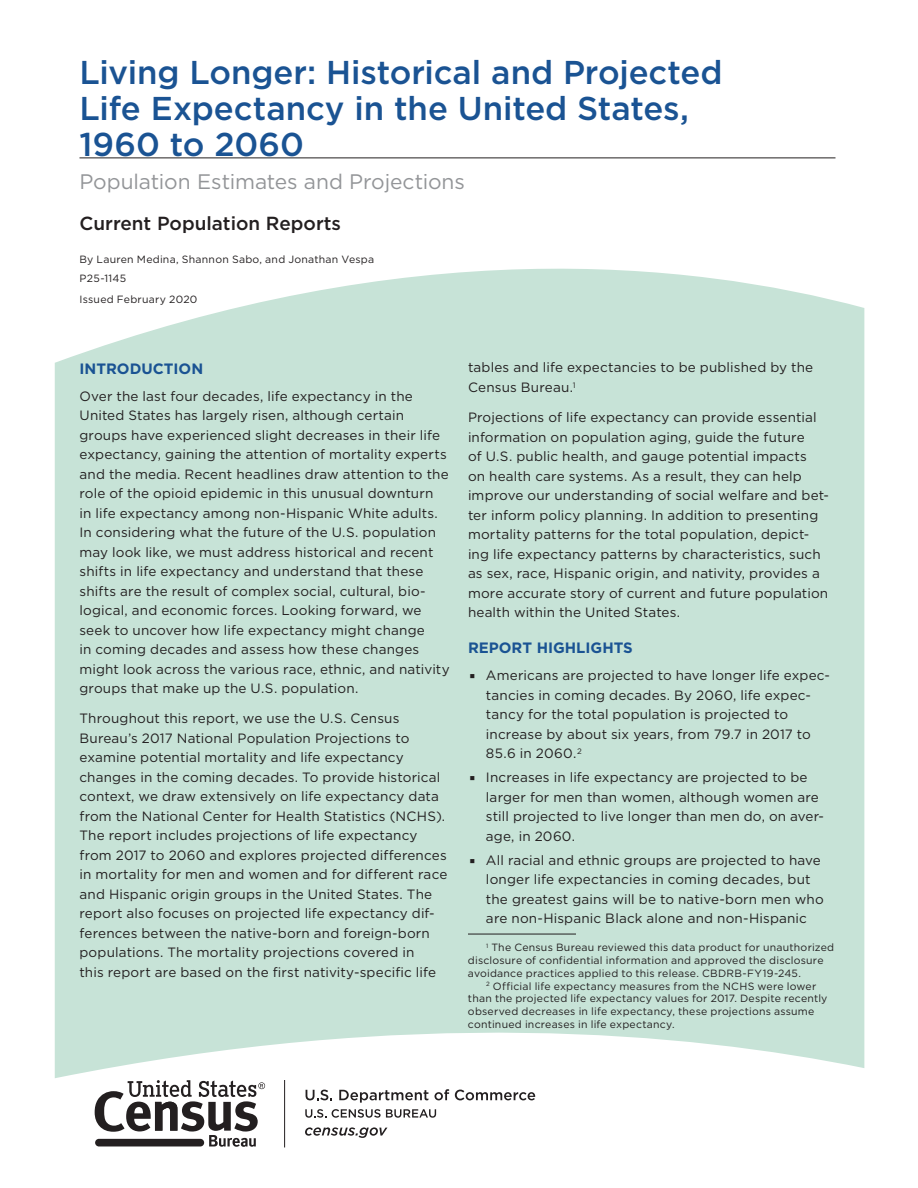
<style>
.page{position:relative;width:918px;height:1188px;background:#fff}
.page>*{position:absolute;margin:0;border:0;box-sizing:border-box;transform-origin:0 0}
.t1{font:500 33px/36px "Gotham";letter-spacing:-.005em;color:#1a5393}
.Subtitle{font:21px "Gotham";letter-spacing:-.005em;color:#939598}
.t2{font:500 18.9px "Gotham";color:#231f20}
.subhead1{font:700 15px "Gotham";color:#1a5393}
.body_text{font:13.5px/19.5px "Gotham";letter-spacing:.01em;color:#231f20}
.footnote{font:10.5px/12.8px "Gotham";letter-spacing:.02em;color:#231f20}
.author{font:10.5px "Gotham";letter-spacing:.025em;color:#231f20}
.s1{font-family:"Lucida Sans"}
</style>
<div class="page">
<div style="left:55px;top:268px;width:809px;height:810px;background:#c7e3d7"></div>
<hr style="left:80px;top:158px;width:756px;height:1px;background:#231f20">
<svg style="left:306px;top:1090px;width:26px;height:10px"></svg>
<svg style="left:339px;top:1090px;width:89px;height:13px"></svg>
<svg style="left:435px;top:1089px;width:14px;height:11px"></svg>
<svg style="left:455px;top:1090px;width:80px;height:10px"></svg>
<svg style="left:305px;top:1109px;width:21px;height:9px"></svg>
<svg style="left:332px;top:1109px;width:104px;height:9px"></svg>
<svg style="left:305px;top:1127px;width:82px;height:11px"></svg>
<hr style="left:284px;top:1080px;width:1px;height:67px;background:#231f20">
<svg style="left:95px;top:1080px;width:170px;height:67px"></svg>
<hr style="left:468px;top:934px;width:108px;height:1px;background:#231f20">
<p class="t1" style="left:80px;top:54px;width:645px">Living Longer: Historical and Projected<br>Life Expectancy in the United States,<br>1960 to 2060</p>
<p class="Subtitle" style="left:80px;top:168px;width:387px">Population Estimates and Projections</p>
<p class="t2" style="left:80px;top:211px;width:263px">Current Population Reports</p>
<p class="author" style="left:80px;top:252px;width:296px">By Lauren Medina, Shannon Sabo, and Jonathan Vespa</p>
<p class="author" style="left:80px;top:271px;width:48px">P25-1145</p>
<p class="author" style="left:80px;top:293px;width:119px">Issued February 2020</p>
<p class="subhead1" style="left:80px;top:359px;width:125px">INTRODUCTION</p>
<p class="body_text" style="left:80px;top:386px;width:372px">Over the last four decades, life expectancy in the United States has largely risen, although certain groups have experienced slight decreases in their life expectancy, gaining the attention of mortality experts and the media. Recent headlines draw attention to the role of the opioid epidemic in this unusual downturn<br>in life expectancy among non-Hispanic White adults.<br>In considering what the future of the U.S. population may look like, we must address historical and recent shifts in life expectancy and understand that these shifts are the result of complex social, cultural, bio&shy;logical, and economic forces. Looking forward, we seek to uncover how life expectancy might change<br>in coming decades and assess how these changes might look across the various race, ethnic, and nativity groups that make up the U.S. population.</p>
<p class="body_text" style="left:80px;top:708px;width:369px">Throughout this report, we use the U.S. Census Bureau’s 2017 National Population Projections to examine potential mortality and life expectancy changes in the coming decades. To provide historical context, we draw extensively on life expectancy data from the National Center for Health Statistics (NCHS).<br>The report includes projections of life expectancy from 2017 to 2060 and explores projected differences in mortality for men and women and for different race and Hispanic origin groups in the United States. The report also focuses on projected life expectancy dif&shy;ferences between the native-born and foreign-born populations. The mortality projections covered in<br>this report are based on the first nativity-specific life</p>
<p class="body_text" style="left:468px;top:358px;width:347px">tables and life expectancies to be published by the<br>Census Bureau.<sup>1</sup></p>
<p class="body_text" style="left:468px;top:407px;width:363px">Projections of life expectancy can provide essential information on population aging, guide the future<br>of U.S. public health, and gauge potential impacts<br>on health care systems. As a result, they can help improve our understanding of social welfare and bet&shy;ter inform policy planning. In addition to presenting mortality patterns for the total population, depict&shy;ing life expectancy patterns by characteristics, such as sex, race, Hispanic origin, and nativity, provides a more accurate story of current and future population health within the United States.</p>
<p class="subhead1" style="left:468px;top:638px;width:166px">REPORT HIGHLIGHTS</p>
<p class="body_text" style="left:486px;top:665px;width:345px;text-indent:-18px"><span class="s1">•</span> Americans are projected to have longer life expec&shy;tancies in coming decades. By 2060, life expec&shy;tancy for the total population is projected to increase by about six years, from 79.7 in 2017 to 85.6 in 2060.<sup>2</sup></p>
<p class="body_text" style="left:486px;top:767px;width:340px;text-indent:-18px"><span class="s1">•</span> Increases in life expectancy are projected to be larger for men than women, although women are still projected to live longer than men do, on aver&shy;age, in 2060.</p>
<p class="body_text" style="left:486px;top:850px;width:339px;text-indent:-18px"><span class="s1">•</span> All racial and ethnic groups are projected to have longer life expectancies in coming decades, but the greatest gains will be to native-born men who are non-Hispanic Black alone and non-Hispanic</p>
<p class="footnote" style="left:468px;top:941px;width:368px;text-indent:18px"><sup>1</sup> The Census Bureau reviewed this data product for unauthorized disclosure of confidential information and approved the disclosure avoidance practices applied to this release. CBDRB-FY19-245.</p>
<p class="footnote" style="left:468px;top:979px;width:361px;text-indent:18px"><sup>2</sup> Official life expectancy measures from the NCHS were lower than the projected life expectancy values for 2017. Despite recently observed decreases in life expectancy, these projections assume continued increases in life expectancy.</p>
</div>
